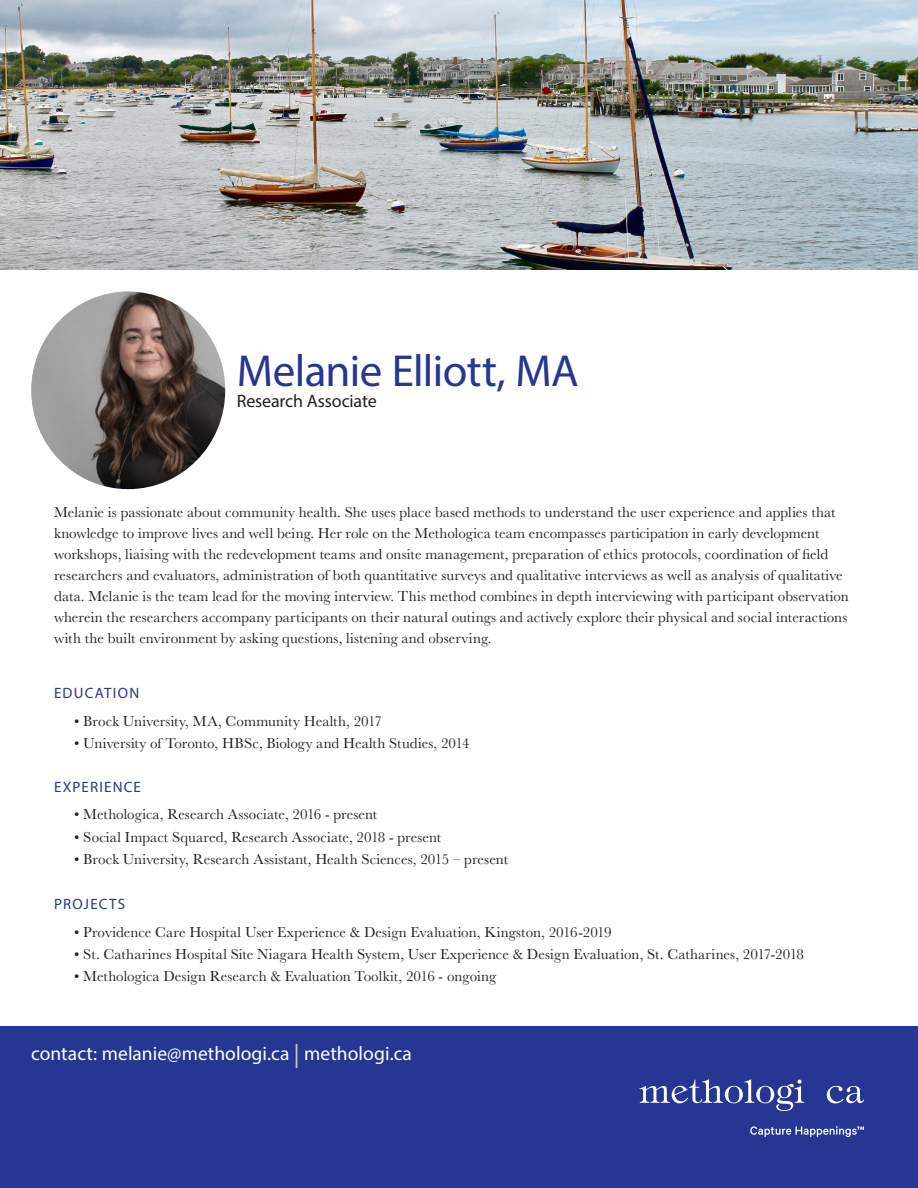
<style>
.page{position:relative;width:918px;height:1188px;background:#fff}
.page>*{position:absolute;margin:0;border:0;box-sizing:border-box;transform-origin:0 0}
.t1{font:45px "Myriad Pro";letter-spacing:-.015em;color:#263692}
.t2{font:19.5px "Myriad Pro";letter-spacing:.005em;color:#fff}
.t3{font:18px "Myriad Pro";letter-spacing:-.01em;color:#231f20}
.t4{font:15px/21px "Baskerville";letter-spacing:.005em;color:#231f20}
.t5{font:15px "Myriad Pro";letter-spacing:.08em;color:#263692}
.s1{font-size:24px;color:#c8c9c9}
</style>
<div class="page">
<div style="left:0;top:1026px;width:918px;height:162px;background:#263692"></div>
<img style="left:0;top:0;width:918px;height:270px">
<svg style="left:639px;top:1079px;width:165px;height:32px"></svg>
<svg style="left:827px;top:1086px;width:37px;height:17px"></svg>
<svg style="left:750px;top:1126px;width:114px;height:11px"></svg>
<img style="left:31px;top:292px;width:194px;height:197px">
<p class="t1" style="left:237px;top:343px;width:343px">Melanie Elliott, MA</p>
<p class="t3" style="left:237px;top:390px;width:141px">Research Associate</p>
<p class="t4" style="left:54px;top:502px;width:796px">Melanie is passionate about community health. She uses place based methods to understand the user experience and applies that knowledge to improve lives and well being. Her role on the Methologica team encompasses participation in early development workshops, liaising with the redevelopment teams and onsite management, preparation of ethics protocols, coordination of field researchers and evaluators, administration of both quantitative surveys and qualitative interviews as well as analysis of qualitative data. Melanie is the team lead for the moving interview. This method combines in depth interviewing with participant observation wherein the researchers accompany participants on their natural outings and actively explore their physical and social interactions with the built environment by asking questions, listening and observing.</p>
<p class="t5" style="left:54px;top:684px;width:87px">EDUCATION</p>
<p class="t4" style="left:74px;top:711px;width:309px">• Brock University, MA, Community Health, 2017</p>
<p class="t4" style="left:74px;top:733px;width:397px">• University of Toronto, HBSc, Biology and Health Studies, 2014</p>
<p class="t5" style="left:54px;top:777px;width:88px">EXPERIENCE</p>
<p class="t4" style="left:74px;top:804px;width:305px">• Methologica, Research Associate, 2016 - present</p>
<p class="t4" style="left:74px;top:827px;width:369px">• Social Impact Squared, Research Associate, 2018 - present</p>
<p class="t4" style="left:74px;top:849px;width:435px">• Brock University, Research Assistant, Health Sciences, 2015 – present</p>
<p class="t5" style="left:54px;top:895px;width:73px">PROJECTS</p>
<p class="t4" style="left:74px;top:921px;width:539px">• Providence Care Hospital User Experience &amp; Design Evaluation, Kingston, 2016-2019</p>
<p class="t4" style="left:74px;top:944px;width:731px">• St. Catharines Hospital Site Niagara Health System, User Experience &amp; Design Evaluation, St. Catharines, 2017-2018</p>
<p class="t4" style="left:74px;top:966px;width:424px">• Methologica Design Research &amp; Evaluation Toolkit, 2016 - ongoing</p>
<p class="t2" style="left:31px;top:1042px;width:382px">contact: melanie@methologi.ca <span class="s1">|</span> methologi.ca</p>
</div>
